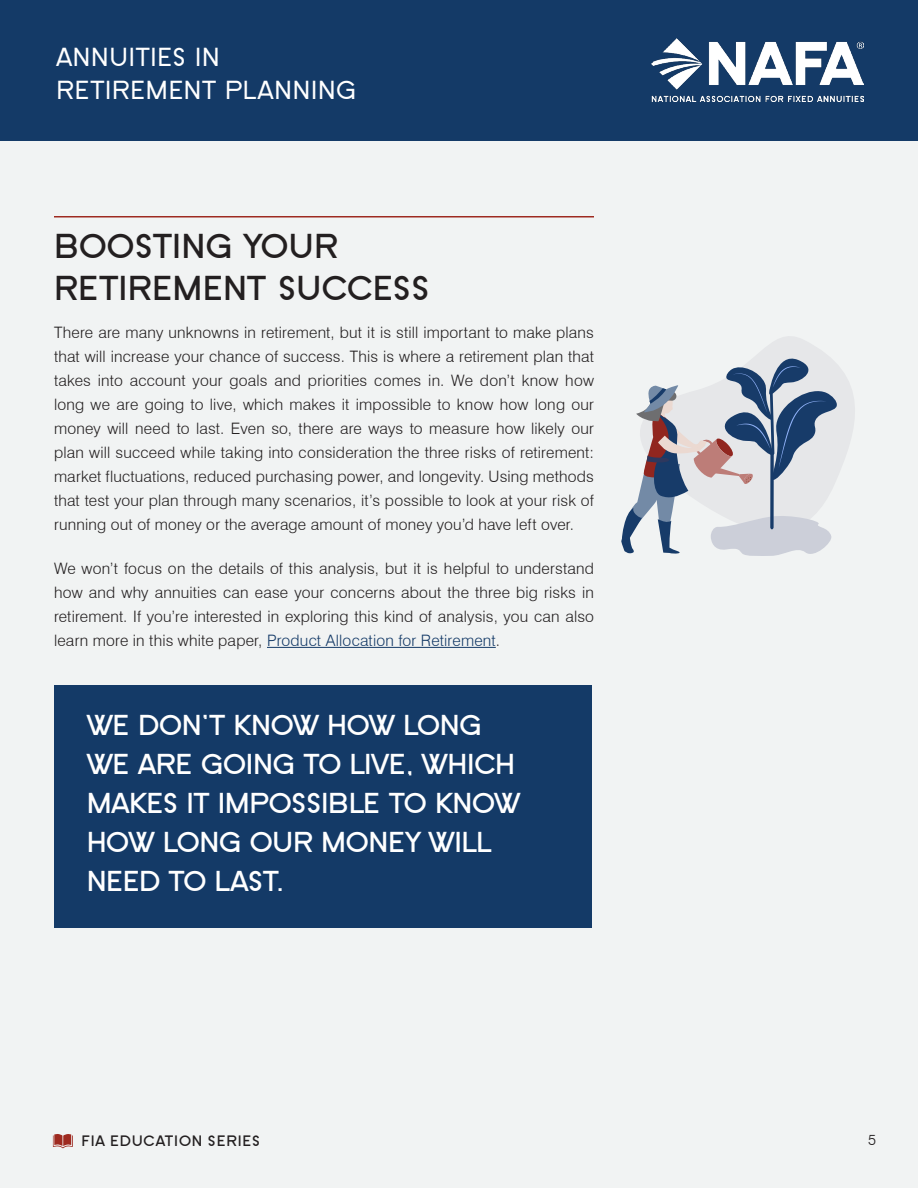
<style>
.page{position:relative;width:918px;height:1188px;background:#fff}
.page>*{position:absolute;margin:0;border:0;box-sizing:border-box;transform-origin:0 0}
.Sidebar_Title{font:700 36px/42px "SF Old Republic";letter-spacing:-.005em;color:#231f20}
.PQ{font:700 30px/39px "SF Old Republic";letter-spacing:-.01em;color:#fff}
.t1{font:27.15px/32.5px "SF Old Republic";letter-spacing:.01em;color:#fff}
.t2{font:300 15.75px/24px "Swiss 721 BT";letter-spacing:.01em;color:#231f20;text-align:justify}
.t3{font:700 15.75px "SF Old Republic";letter-spacing:.05em;color:#231f20}
.t4{font:300 15px "Swiss 721 BT";color:#231f20}
.s1{color:#143a67}
</style>
<div class="page">
<div style="left:0;top:136px;width:918px;height:1052px;background:#f1f3f3"></div>
<div style="left:0;top:0;width:918px;height:140px;background:#143a67"></div>
<img style="left:652px;top:38px;width:212px;height:64px">
<svg style="left:53px;top:1134px;width:20px;height:14px"></svg>
<hr style="left:54px;top:216px;width:540px;height:2px;background:#9e2a20">
<hr style="left:267px;top:647px;width:229px;height:1px;background:#143a67">
<div style="left:54px;top:685px;width:538px;height:243px;background:#143a67"></div>
<svg style="left:762px;top:336px;width:93px;height:139px;fill:#e7e8ea"></svg>
<svg style="left:621px;top:351px;width:217px;height:205px"></svg>
<h3 class="t1" style="left:56px;top:41px;width:302px">ANNUITIES IN<br>RETIREMENT PLANNING</h3>
<p class="Sidebar_Title" style="left:54px;top:226px;width:378px">BOOSTING YOUR<br>RETIREMENT SUCCESS</p>
<p class="t2" style="left:54px;top:320px;width:542px">There are many unknowns in retirement, but it is still important to make plans that will increase your chance of success. This is where a retirement plan that takes into account your goals and priorities comes in. We don’t know how long we are going to live, which makes it impossible to know how long our money will need to last. Even so, there are ways to measure how likely our plan will succeed while taking into consideration the three risks of retirement: market fluctuations, reduced purchasing power, and longevity. Using methods that test your plan through many scenarios, it’s possible to look at your risk of running out of money or the average amount of money you’d have left over.</p>
<p class="t2" style="left:54px;top:556px;width:542px">We won’t focus on the details of this analysis, but it is helpful to understand how and why annuities can ease your concerns about the three big risks in retirement. If you’re interested in exploring this kind of analysis, you can also learn more in this white paper, <span class="s1">Product Allocation for Retirement</span>.</p>
<p class="PQ" style="left:87px;top:706px;width:435px">WE DON’T KNOW HOW LONG<br>WE ARE GOING TO LIVE, WHICH<br>MAKES IT IMPOSSIBLE TO KNOW<br>HOW LONG OUR MONEY WILL<br>NEED TO LAST.</p>
<p class="t3" style="left:82px;top:1133px;width:180px">FIA EDUCATION SERIES</p>
<p class="t4" style="left:868px;top:1131px;width:9px">5</p>
</div>
